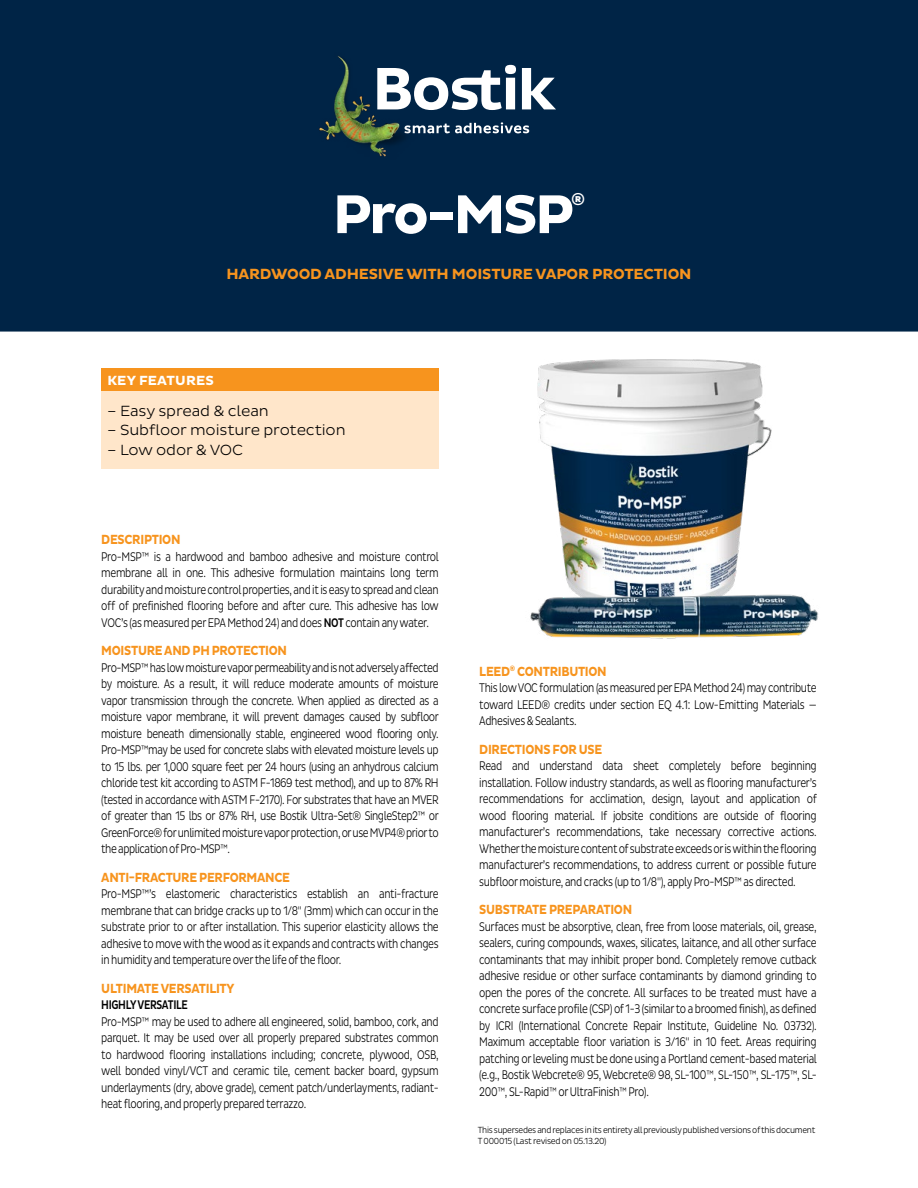
<style>
.page{position:relative;width:918px;height:1188px;background:#fff}
.page>*{position:absolute;margin:0;border:0;box-sizing:border-box;transform-origin:0 0}
.t1{font:700 55.5px "Pluto Sans";letter-spacing:-.05em;color:#fff}
.t2{font:500 17.55px "Pluto Sans";color:#fff}
.t3{font:300 15px "Pluto Sans";letter-spacing:-.01em;color:#000}
.t4{font:700 15px "Pluto Sans";letter-spacing:-.01em;color:#f7941e}
.t5{font:700 13.5px "Pluto Sans";letter-spacing:-.025em;color:#f7941e;scale:.85 1}
.t6{font:700 13.5px "Pluto Sans";letter-spacing:.015em;color:#fff}
.t7{font:300 12.75px/16.5px "Pluto Sans Cond";letter-spacing:-.03em;color:#000;text-align:justify;scale:.85 1}
.t8{font:500 12.75px "Pluto Sans Cond";letter-spacing:-.03em;color:#000;scale:.85 1}
.t9{font:300 9px/10.5px "Pluto Sans Cond";letter-spacing:-.03em;color:#000}
.s1{font-weight:500}
</style>
<div class="page">
<div style="left:0;top:0;width:918px;height:332px;background:#002446"></div>
<svg style="left:417px;top:122px;width:112px;height:11px"></svg>
<svg style="left:417px;top:65px;width:139px;height:45px"></svg>
<img style="left:319px;top:52px;width:98px;height:108px">
<div style="left:101px;top:369px;width:338px;height:22px;background:#f7941e"></div>
<div style="left:101px;top:391px;width:338px;height:77px;background:#ffe6ca"></div>
<img style="left:537px;top:359px;width:235px;height:120px">
<img style="left:530px;top:479px;width:289px;height:160px">
<h1 class="t1" style="left:333px;top:183px;width:243px">Pro-MSP</h1>
<h2 class="t2" style="left:571px;top:189px;width:16px">®</h2>
<p class="t4" style="left:226px;top:265px;width:467px">HARDWOOD ADHESIVE WITH MOISTURE VAPOR PROTECTION</p>
<p class="t6" style="left:107px;top:373px;width:108px">KEY FEATURES</p>
<p class="t3" style="left:107px;top:402px;width:163px">– Easy spread &amp; clean</p>
<p class="t3" style="left:107px;top:422px;width:240px">– Subfloor moisture protection</p>
<p class="t3" style="left:107px;top:441px;width:137px">– Low odor &amp; VOC</p>
<p class="t5" style="left:101px;top:532px;width:95px">DESCRIPTION</p>
<p class="t7" style="left:101px;top:548px;width:399px">Pro-MSP™ is a hardwood and bamboo adhesive and moisture control membrane all in one. This adhesive formulation maintains long term durability and moisture control properties, and it is easy to spread and clean off of prefinished flooring before and after cure. This adhesive has low VOC’s (as measured per EPA Method 24) and does <span class="s1">NOT</span> contain any water.</p>
<p class="t5" style="left:101px;top:643px;width:220px">MOISTURE AND PH PROTECTION</p>
<p class="t7" style="left:101px;top:659px;width:399px">Pro-MSP™ has low moisture vapor permeability and is not adversely affected by moisture. As a result, it will reduce moderate amounts of moisture vapor transmission through the concrete. When applied as directed as a moisture vapor membrane, it will prevent damages caused by subfloor moisture beneath dimensionally stable, engineered wood flooring only.<br>Pro-MSP™may be used for concrete slabs with elevated moisture levels up to 15 lbs. per 1,000 square feet per 24 hours (using an anhydrous calcium chloride test kit according to ASTM F-1869 test method), and up to 87% RH (tested in accordance with ASTM F-2170). For substrates that have an MVER of greater than 15 lbs or 87% RH, use Bostik Ultra-Set® SingleStep2™ or GreenForce® for unlimited moisture vapor protection, or use MVP4® prior to the application of Pro-MSP™.</p>
<p class="t5" style="left:101px;top:869px;width:224px">ANTI-FRACTURE PERFORMANCE</p>
<p class="t7" style="left:101px;top:886px;width:399px">Pro-MSP™’s elastomeric characteristics establish an anti-fracture membrane that can bridge cracks up to 1/8" (3mm) which can occur in the substrate prior to or after installation. This superior elasticity allows the adhesive to move with the wood as it expands and contracts with changes in humidity and temperature over the life of the floor.</p>
<p class="t5" style="left:101px;top:980px;width:158px">ULTIMATE VERSATILITY</p>
<p class="t8" style="left:101px;top:998px;width:104px">HIGHLY VERSATILE</p>
<p class="t7" style="left:101px;top:1013px;width:399px">Pro-MSP™ may be used to adhere all engineered, solid, bamboo, cork, and parquet. It may be used over all properly prepared substrates common to hardwood flooring installations including; concrete, plywood, OSB, well bonded vinyl/VCT and ceramic tile, cement backer board, gypsum underlayments (dry, above grade), cement patch/underlayments, radiant&shy;heat flooring, and properly prepared terrazzo.</p>
<p class="t5" style="left:479px;top:663px;width:151px">LEED<sup>®</sup> CONTRIBUTION</p>
<p class="t7" style="left:479px;top:680px;width:399px">This low VOC formulation (as measured per EPA Method 24) may contribute toward LEED® credits under section EQ 4.1: Low-Emitting Materials — Adhesives &amp; Sealants.</p>
<p class="t5" style="left:479px;top:741px;width:146px">DIRECTIONS FOR USE</p>
<p class="t7" style="left:479px;top:758px;width:399px">Read and understand data sheet completely before beginning installation. Follow industry standards, as well as flooring manufacturer’s recommendations for acclimation, design, layout and application of wood flooring material. If jobsite conditions are outside of flooring manufacturer’s recommendations, take necessary corrective actions.<br>Whether the moisture content of substrate exceeds or is within the flooring manufacturer’s recommendations, to address current or possible future subfloor moisture, and cracks (up to 1/8"), apply Pro-MSP™ as directed.</p>
<p class="t5" style="left:479px;top:902px;width:181px">SUBSTRATE PREPARATION</p>
<p class="t7" style="left:479px;top:918px;width:399px">Surfaces must be absorptive, clean, free from loose materials, oil, grease, sealers, curing compounds, waxes, silicates, laitance, and all other surface contaminants that may inhibit proper bond. Completely remove cutback adhesive residue or other surface contaminants by diamond grinding to open the pores of the concrete. All surfaces to be treated must have a concrete surface profile (CSP) of 1-3 (similar to a broomed finish), as defined by ICRI (International Concrete Repair Institute, Guideline No. 03732).<br>Maximum acceptable floor variation is 3/16" in 10 feet. Areas requiring patching or leveling must be done using a Portland cement-based material (e.g., Bostik Webcrete® 95, Webcrete® 98, SL-100™, SL-150™, SL-175™, SL-200™, SL-Rapid™ or UltraFinish™ Pro).</p>
<p class="t9" style="left:478px;top:1125px;width:339px">This supersedes and replaces in its entirety all previously published versions of this document<br>T 000015 (Last revised on 05.13.20)</p>
</div>
